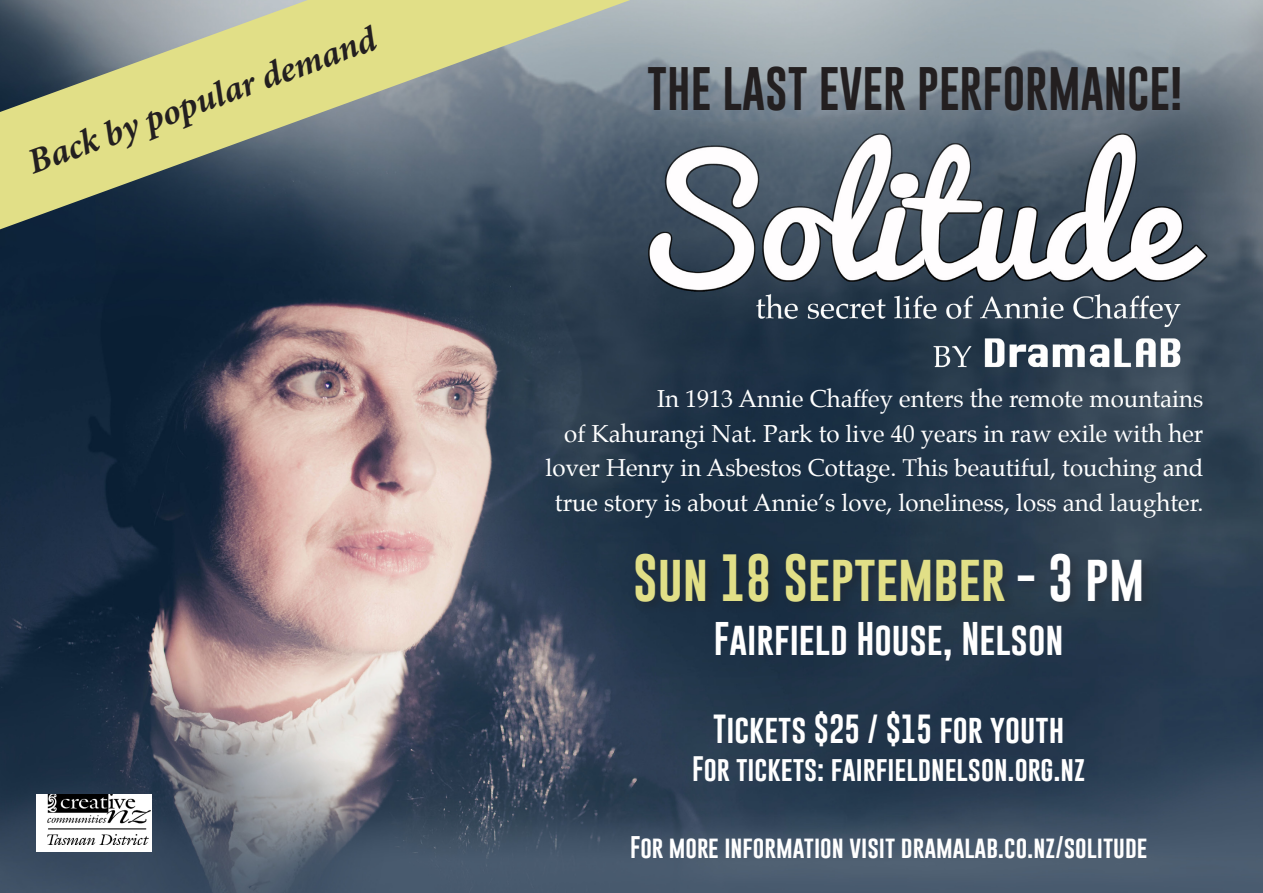
<style>
.page{position:relative;width:1263px;height:893px;background:#fff}
.page>*{position:absolute;margin:0;border:0;box-sizing:border-box;transform-origin:0 0}
.place{font:48.6px "Gobold";color:#e1df87}
.t1{font:44.85px "Gobold";color:#231f20}
.t2{font:italic 700 36px "Minion Pro";color:#231f20}
.place-2{font:34.5px "Gobold";color:#fff}
.place-3{font:29.7px "Gobold";color:#fff}
.place-4{font:25.8px "Gobold";color:#fff}
.t3{font:24px/34.8px "Palatino";color:#fff;text-align:right}
.t4{font:22.8px "Gobold";color:#fff}
.s1{color:#fff}
</style>
<div class="page">
<img style="left:0;top:0;width:1262px;height:893px">
<div style="left:36px;top:794px;width:115px;height:58px;background:#fff"></div>
<img style="left:48px;top:794px;width:102px;height:50px">
<div style="left:632px;top:550px;width:522px;height:64px;background:#231f20;opacity:.32"></div>
<svg style="left:0;top:0;width:630px;height:229px;background:#8e967d"></svg>
<p class="t2" style="left:20px;top:139px;width:369px;rotate:-20deg">Back by popular demand</p>
<p class="t1" style="left:647px;top:60px;width:537px">THE LAST EVER PERFORMANCE!</p>
<p class="t3" style="left:545px;top:381px;width:660px">In 1913 Annie Chaffey enters the remote mountains<br>of Kahurangi Nat. Park to live 40 years in raw exile with her lover Henry in Asbestos Cottage. This beautiful, touching and true story is about Annie’s love, loneliness, loss and laughter.</p>
<p class="place" style="left:633px;top:547px;width:513px">Sun 18 September <span class="s1">- 3 pm</span></p>
<p class="place-2" style="left:714px;top:616px;width:351px">Fairfield House, Nelson</p>
<p class="place-3" style="left:713px;top:709px;width:353px">Tickets $25 / $15 for youth</p>
<p class="place-4" style="left:692px;top:752px;width:395px">For tickets: fairfieldnelson.org.nz</p>
<p class="t4" style="left:630px;top:833px;width:519px">For more information visit dramalab.co.nz/solitude</p>
</div>
